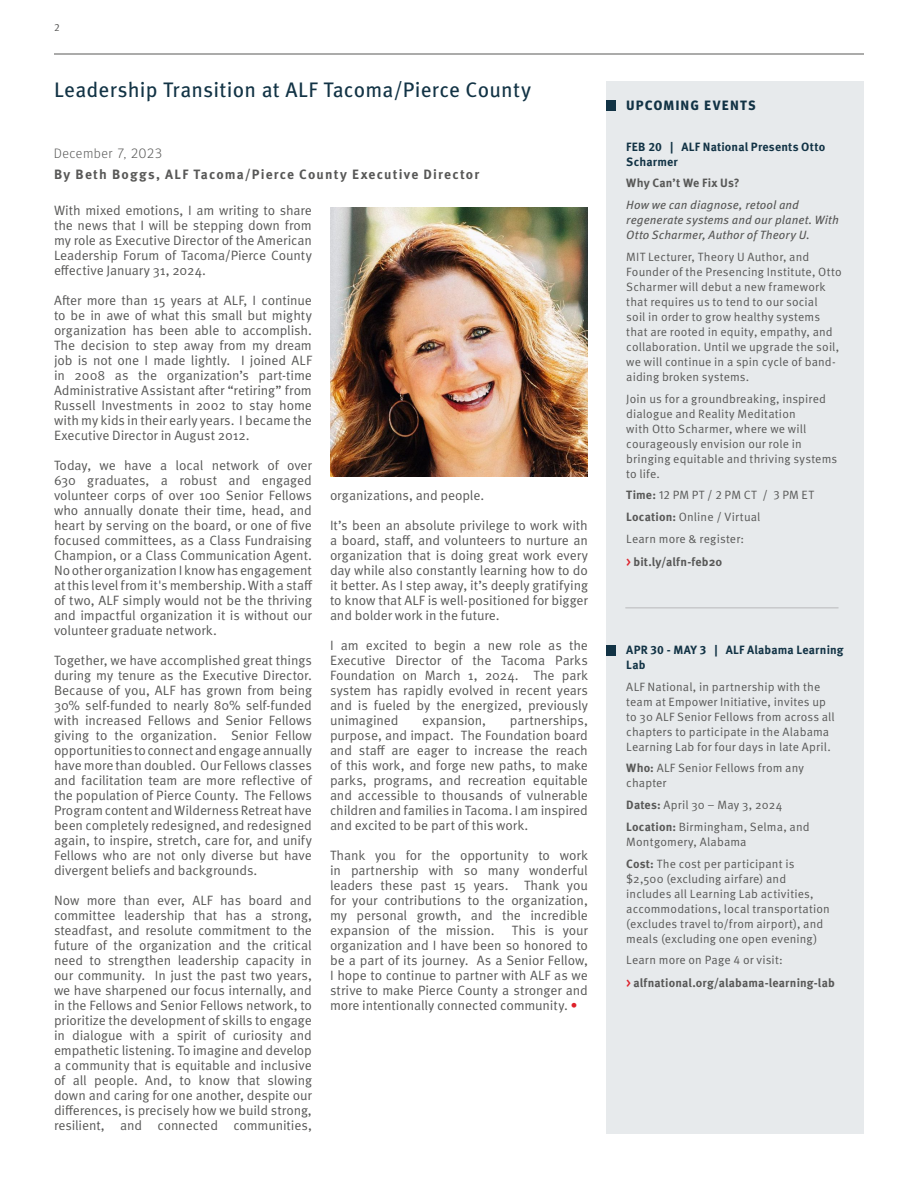
<style>
.page{position:relative;width:918px;height:1188px;background:#fff}
.page>*{position:absolute;margin:0;border:0;box-sizing:border-box;transform-origin:0 0}
.Article_Title{font:21px "Meta Pro";letter-spacing:.01em;color:#123345}
.Body{font:13.5px/15px "Meta Pro Norm";letter-spacing:-.01em;color:#585857;text-align:justify}
.Article_Title-2{font:700 13.5px "Meta Pro";letter-spacing:.085em;color:#585857}
.Article_Title-3{font:300 13.5px "Meta Headline Pro";letter-spacing:.085em;color:#585857}
.Side_Bar_TItle{font:700 13.5px "Meta Headline Pro";letter-spacing:.12em;color:#123345}
.Body_1st_Paragraph{font:12px/15px "Meta Pro Norm";letter-spacing:.01em;color:#585857}
.Body_1st_Paragraph-2{font:italic 12px/15px "Meta Pro";letter-spacing:.01em;color:#585857}
.Body_1st_Paragraph-3{font:700 12px "Meta Pro";letter-spacing:.01em;color:#585857}
.Body_1st_Paragraph-4{font:700 12px/15px "Meta Pro";letter-spacing:.015em;color:#123345}
.t1{font:10.5px "Meta Pro Norm";color:#585857}
.s1{color:#de222b}
.s2{font-family:"Meta Pro";font-weight:700}
.s3{font-weight:500;font-size:12.75px;color:#de222b}
</style>
<div class="page">
<hr style="left:54px;top:54px;width:810px;height:1px;background:#585857">
<div style="left:606px;top:81px;width:258px;height:1053px;background:#e7eaec"></div>
<div style="left:606px;top:100px;width:10px;height:11px;background:#123345"></div>
<img style="left:330px;top:207px;width:258px;height:270px">
<hr style="left:625px;top:607px;width:214px;height:1px;background:#231f20">
<div style="left:606px;top:645px;width:10px;height:11px;background:#123345"></div>
<p class="t1" style="left:54px;top:19px;width:7px">2</p>
<p class="Article_Title" style="left:54px;top:73px;width:479px">Leadership Transition at ALF Tacoma/Pierce County</p>
<p class="Article_Title-3" style="left:54px;top:143px;width:109px">December 7, 2023</p>
<p class="Article_Title-2" style="left:54px;top:164px;width:427px">By Beth Boggs, ALF Tacoma/Pierce County Executive Director</p>
<p class="Body" style="left:54px;top:202px;width:259px">With mixed emotions, I am writing to share the news that I will be stepping down from my role as Executive Director of the American Leadership Forum of Tacoma/Pierce County effective January 31, 2024.</p>
<p class="Body" style="left:54px;top:292px;width:259px">After more than 15 years at ALF, I continue to be in awe of what this small but mighty organization has been able to accomplish.<br>The decision to step away from my dream job is not one I made lightly. I joined ALF in 2008 as the organization’s part-time Administrative Assistant after “retiring” from Russell Investments in 2002 to stay home with my kids in their early years. I became the Executive Director in August 2012.</p>
<p class="Body" style="left:54px;top:457px;width:260px">Today, we have a local network of over 630 graduates, a robust and engaged volunteer corps of over 100 Senior Fellows who annually donate their time, head, and heart by serving on the board, or one of five focused committees, as a Class Fundraising Champion, or a Class Communication Agent.<br>No other organization I know has engagement at this level from it's membership. With a staff of two, ALF simply would not be the thriving and impactful organization it is without our volunteer graduate network.</p>
<p class="Body" style="left:54px;top:652px;width:259px">Together, we have accomplished great things during my tenure as the Executive Director.<br>Because of you, ALF has grown from being 30% self-funded to nearly 80% self-funded with increased Fellows and Senior Fellows giving to the organization. Senior Fellow opportunities to connect and engage annually have more than doubled. Our Fellows classes and facilitation team are more reflective of the population of Pierce County. The Fellows Program content and Wilderness Retreat have been completely redesigned, and redesigned again, to inspire, stretch, care for, and unify Fellows who are not only diverse but have divergent beliefs and backgrounds.</p>
<p class="Body" style="left:54px;top:892px;width:259px">Now more than ever, ALF has board and committee leadership that has a strong, steadfast, and resolute commitment to the future of the organization and the critical need to strengthen leadership capacity in our community. In just the past two years, we have sharpened our focus internally, and in the Fellows and Senior Fellows network, to prioritize the development of skills to engage in dialogue with a spirit of curiosity and empathetic listening. To imagine and develop a community that is equitable and inclusive of all people. And, to know that slowing down and caring for one another, despite our differences, is precisely how we build strong, resilient, and connected communities,</p>
<p class="Body" style="left:330px;top:487px;width:156px">organizations, and people.</p>
<p class="Body" style="left:330px;top:517px;width:259px">It’s been an absolute privilege to work with a board, staff, and volunteers to nurture an organization that is doing great work every day while also constantly learning how to do it better. As I step away, it’s deeply gratifying to know that ALF is well-positioned for bigger and bolder work in the future.</p>
<p class="Body" style="left:330px;top:637px;width:259px">I am excited to begin a new role as the Executive Director of the Tacoma Parks Foundation on March 1, 2024. The park system has rapidly evolved in recent years and is fueled by the energized, previously unimagined</p>
<p class="Body" style="left:330px;top:712px;width:259px;text-indent:180px">partnerships, purpose, and impact. The Foundation board and staff are eager to increase the reach of this work, and forge new paths, to make parks, programs, and recreation equitable and accessible to thousands of vulnerable children and families in Tacoma. I am inspired and excited to be part of this work.</p>
<p class="Body" style="left:330px;top:847px;width:259px">Thank you for the opportunity to work in partnership with so many wonderful leaders these past 15 years. Thank you for your contributions to the organization, my personal growth, and the incredible expansion of the mission.</p>
<p class="Body" style="left:422px;top:712px;width:65px">expansion,</p>
<p class="Body" style="left:330px;top:921px;width:259px;text-indent:182px">This is your organization and I have been so honored to be a part of its journey. As a Senior Fellow, I hope to continue to partner with ALF as we strive to make Pierce County a stronger and more intentionally connected community. <span class="s1">∙</span></p>
<p class="Side_Bar_TItle" style="left:626px;top:95px;width:130px">UPCOMING EVENTS</p>
<p class="Body_1st_Paragraph-4" style="left:626px;top:138px;width:200px">FEB 20 | ALF National Presents Otto<br>Scharmer</p>
<p class="Body_1st_Paragraph-3" style="left:626px;top:174px;width:115px">Why Can’t We Fix Us?</p>
<p class="Body_1st_Paragraph-2" style="left:626px;top:197px;width:214px">How we can diagnose, retool and regenerate systems and our planet. With<br>Otto Scharmer, Author of Theory U.</p>
<p class="Body_1st_Paragraph" style="left:626px;top:248px;width:217px">MIT Lecturer, Theory U Author, and Founder of the Presencing Institute, Otto Scharmer will debut a new framework that requires us to tend to our social<br>soil in order to grow healthy systems that are rooted in equity, empathy, and collaboration. Until we upgrade the soil, we will continue in a spin cycle of band&shy;aiding broken systems.</p>
<p class="Body_1st_Paragraph" style="left:626px;top:390px;width:213px">Join us for a groundbreaking, inspired dialogue and Reality Meditation<br>with Otto Scharmer, where we will courageously envision our role in bringing equitable and thriving systems to life.</p>
<p class="Body_1st_Paragraph" style="left:626px;top:487px;width:189px"><span class="s2">Time:</span> 12 PM PT / 2 PM CT / 3 PM ET</p>
<p class="Body_1st_Paragraph" style="left:626px;top:509px;width:136px"><span class="s2">Location:</span> Online / Virtual</p>
<p class="Body_1st_Paragraph" style="left:626px;top:530px;width:119px">Learn more &amp; register:</p>
<p class="Body_1st_Paragraph-3" style="left:626px;top:552px;width:98px"><span class="s3">&gt;</span> bit.ly/alfn-feb20</p>
<p class="Body_1st_Paragraph-4" style="left:626px;top:641px;width:219px">APR 30 - MAY 3 | ALF Alabama Learning<br>Lab</p>
<p class="Body_1st_Paragraph" style="left:626px;top:678px;width:210px">ALF National, in partnership with the team at Empower Initiative, invites up to 30 ALF Senior Fellows from across all chapters to participate in the Alabama Learning Lab for four days in late April.</p>
<p class="Body_1st_Paragraph" style="left:626px;top:760px;width:179px"><span class="s2">Who:</span> ALF Senior Fellows from any chapter</p>
<p class="Body_1st_Paragraph" style="left:626px;top:797px;width:157px"><span class="s2">Dates:</span> April 30 – May 3, 2024</p>
<p class="Body_1st_Paragraph" style="left:626px;top:818px;width:185px"><span class="s2">Location:</span> Birmingham, Selma, and<br>Montgomery, Alabama</p>
<p class="Body_1st_Paragraph" style="left:626px;top:855px;width:205px"><span class="s2">Cost:</span> The cost per participant is $2,500 (excluding airfare) and includes all Learning Lab activities, accommodations, local transportation (excludes travel to/from airport), and meals (excluding one open evening)</p>
<p class="Body_1st_Paragraph" style="left:626px;top:952px;width:158px">Learn more on Page 4 or visit:</p>
<p class="Body_1st_Paragraph-3" style="left:626px;top:973px;width:210px"><span class="s3">&gt;</span> alfnational.org/alabama-learning-lab</p>
</div>
